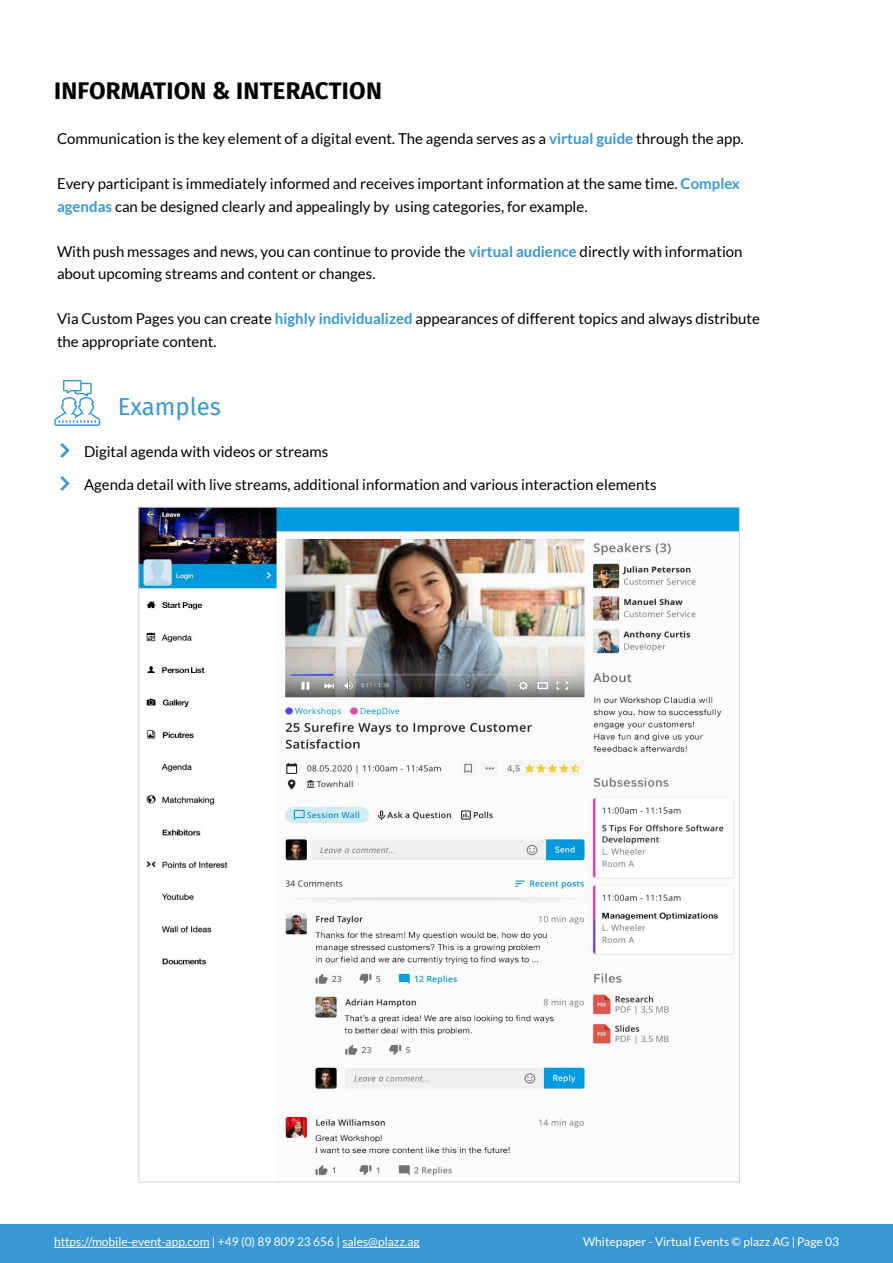
<style>
.page{position:relative;width:893px;height:1263px;background:#fff}
.page>*{position:absolute;margin:0;border:0;box-sizing:border-box;transform-origin:0 0}
.t1{font:700 24px "Fira Sans";letter-spacing:.01em;color:#000}
.t2{font:24px "Fira Sans";color:#3997d3}
.t3{font:15px/22.5px "Lato";color:#000}
.t4{font:12px "Lato";color:#fff}
.s1{font-weight:700;color:#3997d3}
</style>
<div class="page">
<div style="left:0;top:1224px;width:893px;height:39px;background:#3997d3"></div>
<hr style="left:54px;top:1247px;width:156px;height:1px;background:#fff">
<hr style="left:342px;top:1247px;width:78px;height:1px;background:#fff">
<svg style="left:54px;top:379px;width:47px;height:47px"></svg>
<img style="left:140px;top:509px;width:598px;height:667px">
<h1 class="t1" style="left:54px;top:70px;width:329px">INFORMATION &amp; INTERACTION</h1>
<p class="t3" style="left:57px;top:127px;width:688px">Communication is the key element of a digital event. The agenda serves as a <span class="s1">virtual guide</span> through the app.</p>
<p class="t3" style="left:57px;top:172px;width:685px">Every participant is immediately informed and receives important information at the same time. <span class="s1">Complex agendas</span> can be designed clearly and appealingly by using categories, for example.</p>
<p class="t3" style="left:57px;top:240px;width:687px">With push messages and news, you can continue to provide the <span class="s1">virtual audience</span> directly with information about upcoming streams and content or changes.</p>
<p class="t3" style="left:57px;top:307px;width:704px">Via Custom Pages you can create <span class="s1">highly individualized</span> appearances of different topics and always distribute the appropriate content.</p>
<h1 class="t2" style="left:118px;top:388px;width:105px">Examples</h1>
<p class="t3" style="left:84px;top:440px;width:246px">Digital agenda with videos or streams</p>
<p class="t3" style="left:84px;top:473px;width:574px">Agenda detail with live streams, additional information and various interaction elements</p>
<p class="t4" style="left:54px;top:1235px;width:367px">https://mobile-event-app.com | +49 (0) 89 809 23 656 | sales@plazz.ag</p>
<p class="t4" style="left:583px;top:1235px;width:257px">Whitepaper - Virtual Events © plazz AG | Page 03</p>
</div>
